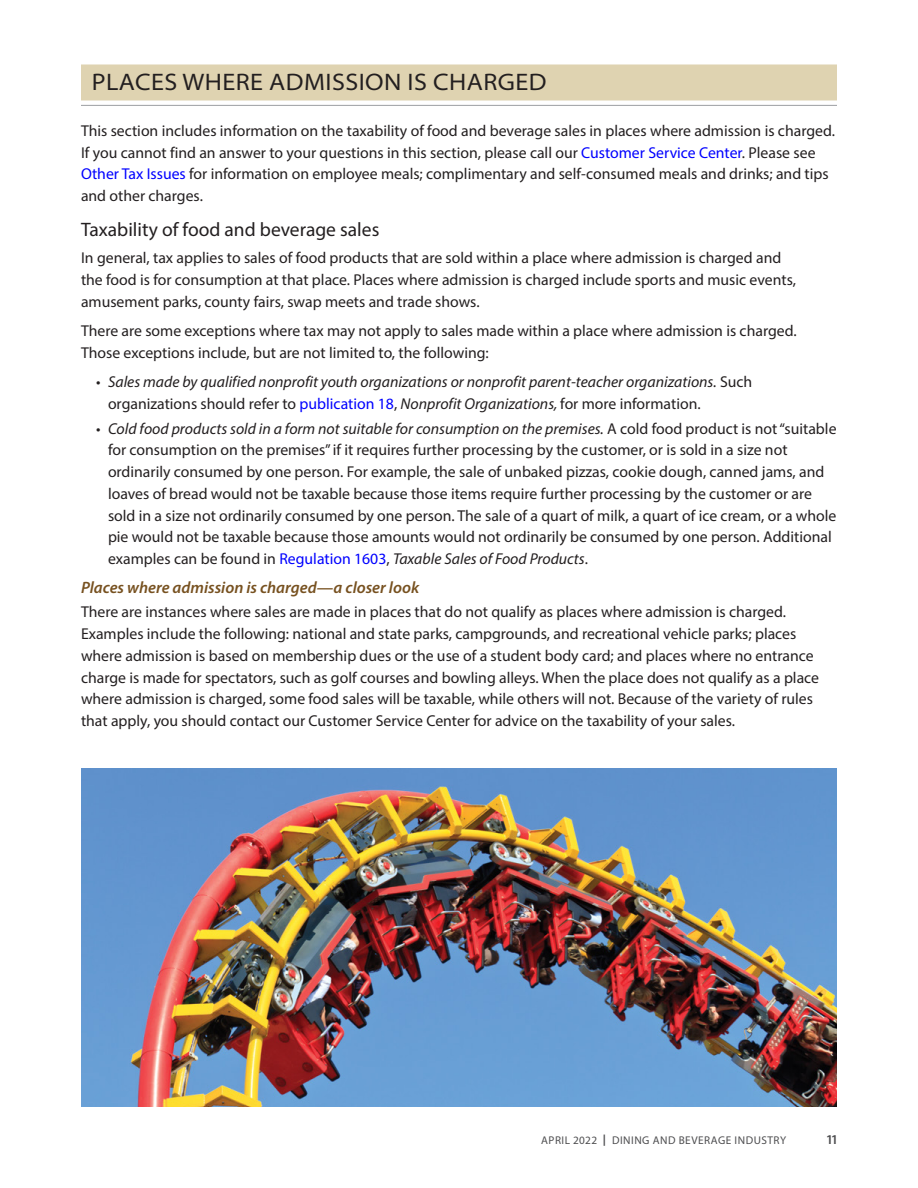
<style>
.page{position:relative;width:918px;height:1188px;background:#fff}
.page>*{position:absolute;margin:0;border:0;box-sizing:border-box;transform-origin:0 0}
.t1{font:semi-expanded 24px "Myriad Pro";letter-spacing:.02em;color:#231f20}
.t2{font:19.5px "Myriad Pro";color:#231f20}
.t3{font:italic 600 16.5px "Myriad Pro";color:#775120}
.t4{font:15.75px/21.8px "Myriad Pro";color:#231f20}
.t5{font:italic 15.75px/21.8px "Myriad Pro";color:#231f20}
.t6{font:600 13.5px "Myriad Pro";color:#4d4d4f}
.t7{font:11.25px "Myriad Pro";letter-spacing:.045em;color:#4d4d4f}
.s1{color:#00f}
.s2{font-style:normal}
.s3{font-style:normal;color:#00f}
.s4{font-style:italic}
.s5{font-family:"Optima LT Std";font-weight:900}
</style>
<div class="page">
<div style="left:81px;top:64px;width:756px;height:36px;background:#dfd3b1"></div>
<hr style="left:81px;top:105px;width:756px;height:1px;background:#9d9fa2">
<img style="left:81px;top:769px;width:756px;height:338px">
<h2 class="t1" style="left:92px;top:69px;width:456px">PLACES WHERE ADMISSION IS CHARGED</h2>
<p class="t4" style="left:81px;top:119px;width:756px">This section includes information on the taxability of food and beverage sales in places where admission is charged.<br>If you cannot find an answer to your questions in this section, please call our <span class="s1">Customer Service Center</span>. Please see <span class="s1">Other Tax Issues</span> for information on employee meals; complimentary and self-consumed meals and drinks; and tips and other charges.</p>
<h2 class="t2" style="left:81px;top:217px;width:300px">Taxability of food and beverage sales</h2>
<p class="t4" style="left:81px;top:247px;width:717px">In general, tax applies to sales of food products that are sold within a place where admission is charged and the food is for consumption at that place. Places where admission is charged include sports and music events, amusement parks, county fairs, swap meets and trade shows.</p>
<p class="t4" style="left:81px;top:320px;width:717px">There are some exceptions where tax may not apply to sales made within a place where admission is charged.<br>Those exceptions include, but are not limited to, the following:</p>
<p class="t5" style="left:108px;top:371px;width:646px;text-indent:-12px"><span class="s2">•</span> Sales made by qualified nonprofit youth organizations or nonprofit parent-teacher organizations. <span class="s2">Such organizations should refer to</span> <span class="s3">publication 18</span><span class="s2">,</span> Nonprofit Organizations, <span class="s2">for more information.</span></p>
<p class="t4" style="left:108px;top:417px;width:730px;text-indent:-12px">• <span class="s4">Cold food products sold in a form not suitable for consumption on the premises.</span> A cold food product is not “suitable for consumption on the premises” if it requires further processing by the customer, or is sold in a size not ordinarily consumed by one person. For example, the sale of unbaked pizzas, cookie dough, canned jams, and loaves of bread would not be taxable because those items require further processing by the customer or are sold in a size not ordinarily consumed by one person. The sale of a quart of milk, a quart of ice cream, or a whole pie would not be taxable because those amounts would not ordinarily be consumed by one person. Additional examples can be found in <span class="s1">Regulation 1603</span>, <span class="s4">Taxable Sales of Food Products</span>.</p>
<p class="t3" style="left:81px;top:576px;width:340px">Places where admission is charged—a closer look</p>
<p class="t4" style="left:81px;top:601px;width:740px">There are instances where sales are made in places that do not qualify as places where admission is charged.<br>Examples include the following: national and state parks, campgrounds, and recreational vehicle parks; places where admission is based on membership dues or the use of a student body card; and places where no entrance charge is made for spectators, such as golf courses and bowling alleys. When the place does not qualify as a place where admission is charged, some food sales will be taxable, while others will not. Because of the variety of rules that apply, you should contact our Customer Service Center for advice on the taxability of your sales.</p>
<p class="t7" style="left:541px;top:1133px;width:246px">APRIL 2022 <span class="s5">|</span> DINING AND BEVERAGE INDUSTRY</p>
<p class="t6" style="left:827px;top:1131px;width:11px">11</p>
</div>
